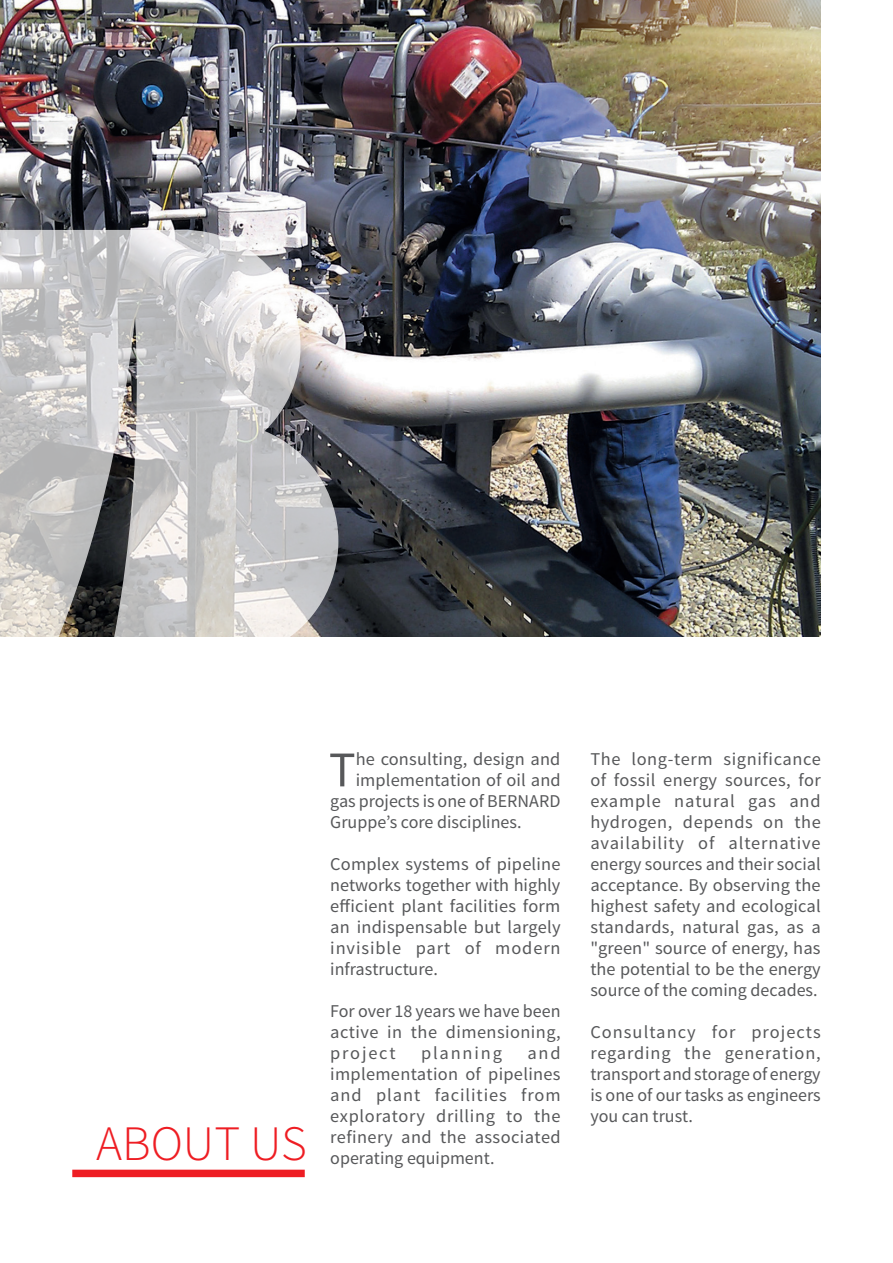
<style>
.page{position:relative;width:893px;height:1263px;background:#fff}
.page>*{position:absolute;margin:0;border:0;box-sizing:border-box;transform-origin:0 0}
.t1{font:49.95px "Source Sans Pro";color:#57585a}
.t2{font:49.5px "Source Sans Variable";color:#ee1d23}
.t3{font:18px/21px "Source Sans Pro";color:#57585a;text-align:justify}
.t4{font:18px "Source Sans Pro";letter-spacing:.1em;color:#57585a}
</style>
<div class="page">
<img style="left:0;top:0;width:821px;height:636px">
<svg style="left:0;top:230px;width:338px;height:407px;background:#bbbabb"></svg>
<div style="left:72px;top:1170px;width:233px;height:7px;background:#ee1d23"></div>
<h2 class="t2" style="left:96px;top:1114px;width:212px">ABOUT US</h2>
<h1 class="t1" style="left:329px;top:739px;width:28px">T</h1>
<p class="t3" style="left:356px;top:749px;width:206px">he consulting, design and</p>
<p class="t3" style="left:356px;top:770px;width:207px">implementation of oil and</p>
<p class="t3" style="left:330px;top:791px;width:232px">gas projects is one of BERNARD</p>
<p class="t3" style="left:330px;top:812px;width:193px">Gruppe’s core disciplines.</p>
<p class="t3" style="left:330px;top:854px;width:232px">Complex systems of pipeline networks together with highly efficient plant facilities form an indispensable but largely invisible part of modern infrastructure.</p>
<p class="t3" style="left:330px;top:1001px;width:232px">For over 18 years we have been active in the dimensioning, project</p>
<p class="t3" style="left:330px;top:1043px;width:232px;text-indent:197px">and implementation of pipelines and plant facilities from exploratory drilling to the refinery and the associated operating equipment.</p>
<p class="t4" style="left:421px;top:1042px;width:82px">planning</p>
<p class="t3" style="left:590px;top:749px;width:232px">The long-term significance of fossil energy sources, for example natural gas and hydrogen, depends on the availability of alternative energy sources and their social acceptance. By observing the highest safety and ecological standards, natural gas, as a "green" source of energy, has the potential to be the energy source of the coming decades.</p>
<p class="t3" style="left:590px;top:1022px;width:232px">Consultancy for projects regarding the generation, transport and storage of energy is one of our tasks as engineers you can trust.</p>
</div>
